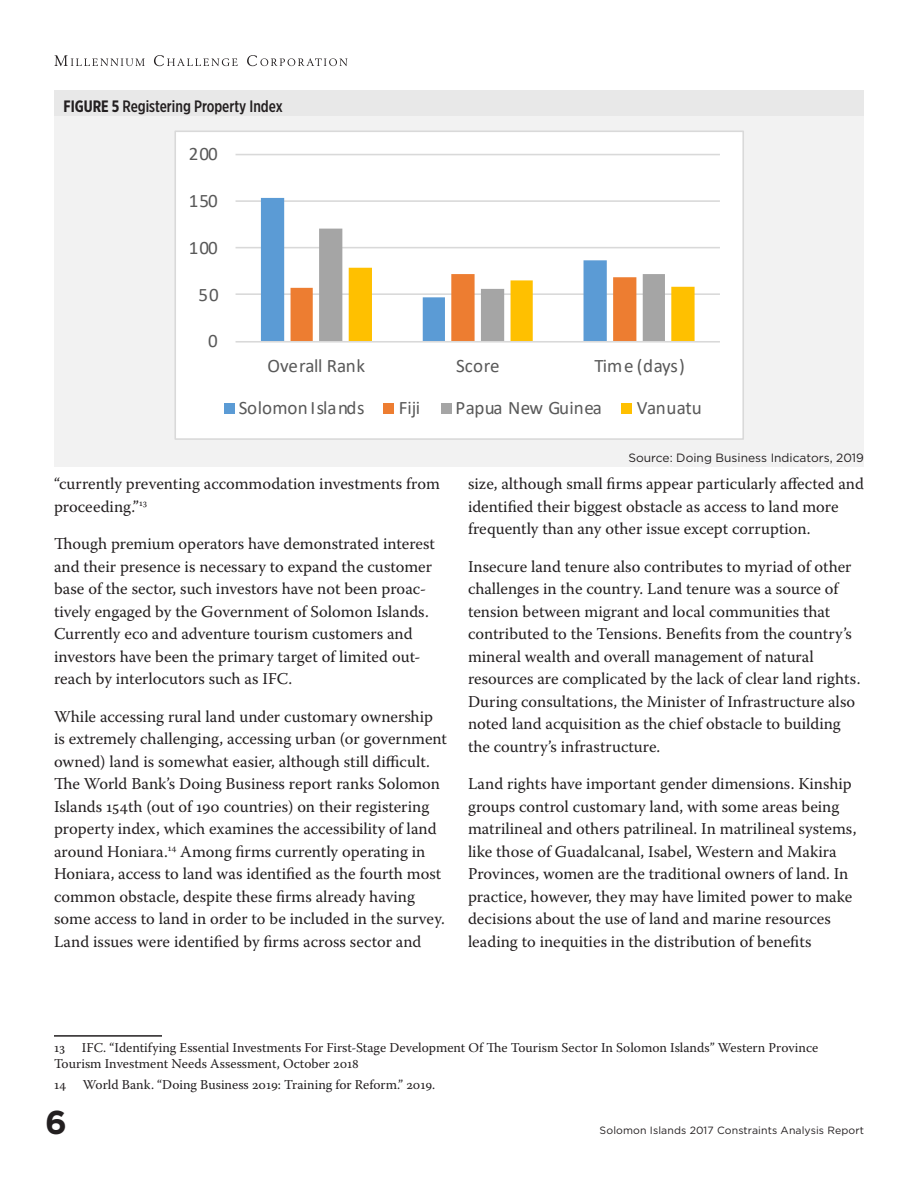
<style>
.page{position:relative;width:918px;height:1188px;background:#fff}
.page>*{position:absolute;margin:0;border:0;box-sizing:border-box;transform-origin:0 0}
.t1{font:700 33px "Gotham";color:#231f20}
.t2{font:19.05px "Calibri";letter-spacing:-.005em;color:#595959}
.t3{font:16.5px/22.5px "Warnock Pro";color:#231f20}
.t4{font:500 16.5px "Gotham X Narrow";color:#231f20}
.Footnote_Text{font:13.5px/16.2px "Warnock Pro";color:#231f20}
.Credit{font:12px "Gotham";color:#231f20}
.t5{font:10.5px "Gotham";letter-spacing:.01em;color:#231f20}
.s1{font-weight:700}
</style>
<div class="page">
<svg style="left:54px;top:55px;width:91px;height:11px"></svg>
<svg style="left:154px;top:55px;width:84px;height:11px"></svg>
<svg style="left:247px;top:55px;width:101px;height:11px"></svg>
<hr style="left:54px;top:1035px;width:108px;height:2px;background:#231f20">
<div style="left:54px;top:90px;width:810px;height:34px;background:#e8e8e8"></div>
<div style="left:54px;top:117px;width:810px;height:326px;background:#f2f2f2"></div>
<div style="left:54px;top:442px;width:810px;height:25px;background:#f2f2f2"></div>
<div style="left:175px;top:131px;width:568px;height:308px;background:#fff"></div>
<hr style="left:236px;top:293px;width:484px;height:2px;background:#d9d9d9">
<hr style="left:236px;top:247px;width:484px;height:1px;background:#d9d9d9">
<hr style="left:236px;top:200px;width:484px;height:2px;background:#d9d9d9">
<hr style="left:236px;top:154px;width:484px;height:1px;background:#d9d9d9">
<svg style="left:261px;top:198px;width:346px;height:143px"></svg>
<svg style="left:291px;top:229px;width:404px;height:112px"></svg>
<hr style="left:236px;top:341px;width:484px;height:2px;background:#d9d9d9">
<div style="left:224px;top:403px;width:10px;height:11px;background:#5b9bd5"></div>
<div style="left:384px;top:403px;width:10px;height:11px;background:#ed7d31"></div>
<div style="left:441px;top:403px;width:10px;height:11px;background:#a5a5a5"></div>
<div style="left:622px;top:403px;width:10px;height:11px;background:#ffc000"></div>
<div style="left:174px;top:130px;width:570px;height:310px;border:2px solid #d9d9d9"></div>
<p class="t4" style="left:63px;top:96px;width:221px"><span class="s1">FIGURE 5</span> Registering Property Index</p>
<p class="t2" style="left:189px;top:140px;width:30px">200</p>
<p class="t2" style="left:189px;top:188px;width:30px">150</p>
<p class="t2" style="left:189px;top:234px;width:30px">100</p>
<p class="t2" style="left:199px;top:281px;width:22px">50</p>
<p class="t2" style="left:208px;top:328px;width:11px">0</p>
<p class="t2" style="left:268px;top:353px;width:99px">Overall Rank</p>
<p class="t2" style="left:456px;top:353px;width:45px">Score</p>
<p class="t2" style="left:594px;top:353px;width:92px">Time (days)</p>
<p class="t2" style="left:239px;top:394px;width:127px">Solomon Islands</p>
<p class="t2" style="left:399px;top:394px;width:23px">Fiji</p>
<p class="t2" style="left:455px;top:394px;width:148px">Papua New Guinea</p>
<p class="t2" style="left:637px;top:394px;width:67px">Vanuatu</p>
<p class="Credit" style="left:628px;top:450px;width:237px">Source: Doing Business Indicators, 2019</p>
<p class="t3" style="left:54px;top:472px;width:388px">“currently preventing accommodation investments from proceeding.”<sup>13</sup></p>
<p class="t3" style="left:54px;top:532px;width:383px">Though premium operators have demonstrated interest and their presence is necessary to expand the customer base of the sector, such investors have not been proac&shy;tively engaged by the Government of Solomon Islands.<br>Currently eco and adventure tourism customers and investors have been the primary target of limited out&shy;reach by interlocutors such as IFC.</p>
<p class="t3" style="left:54px;top:705px;width:395px">While accessing rural land under customary ownership is extremely challenging, accessing urban (or government owned) land is somewhat easier, although still difficult.<br>The World Bank’s Doing Business report ranks Solomon Islands 154th (out of 190 countries) on their registering property index, which examines the accessibility of land around Honiara.<sup>14</sup> Among firms currently operating in Honiara, access to land was identified as the fourth most common obstacle, despite these firms already having some access to land in order to be included in the survey.<br>Land issues were identified by firms across sector and</p>
<p class="t3" style="left:468px;top:472px;width:397px">size, although small firms appear particularly affected and identified their biggest obstacle as access to land more frequently than any other issue except corruption.</p>
<p class="t3" style="left:468px;top:555px;width:394px">Insecure land tenure also contributes to myriad of other challenges in the country. Land tenure was a source of tension between migrant and local communities that contributed to the Tensions. Benefits from the country’s mineral wealth and overall management of natural resources are complicated by the lack of clear land rights.<br>During consultations, the Minister of Infrastructure also noted land acquisition as the chief obstacle to building the country’s infrastructure.</p>
<p class="t3" style="left:468px;top:772px;width:390px">Land rights have important gender dimensions. Kinship groups control customary land, with some areas being matrilineal and others patrilineal. In matrilineal systems, like those of Guadalcanal, Isabel, Western and Makira Provinces, women are the traditional owners of land. In practice, however, they may have limited power to make decisions about the use of land and marine resources leading to inequities in the distribution of benefits</p>
<p class="Footnote_Text" style="left:54px;top:1039px;width:766px">13 IFC. “Identifying Essential Investments For First-Stage Development Of The Tourism Sector In Solomon Islands” Western Province<br>Tourism Investment Needs Assessment, October 2018</p>
<p class="Footnote_Text" style="left:54px;top:1076px;width:383px">14 World Bank. “Doing Business 2019: Training for Reform.” 2019.</p>
<h1 class="t1" style="left:45px;top:1100px;width:23px">6</h1>
<p class="t5" style="left:600px;top:1124px;width:266px">Solomon Islands 2017 Constraints Analysis Report</p>
</div>
